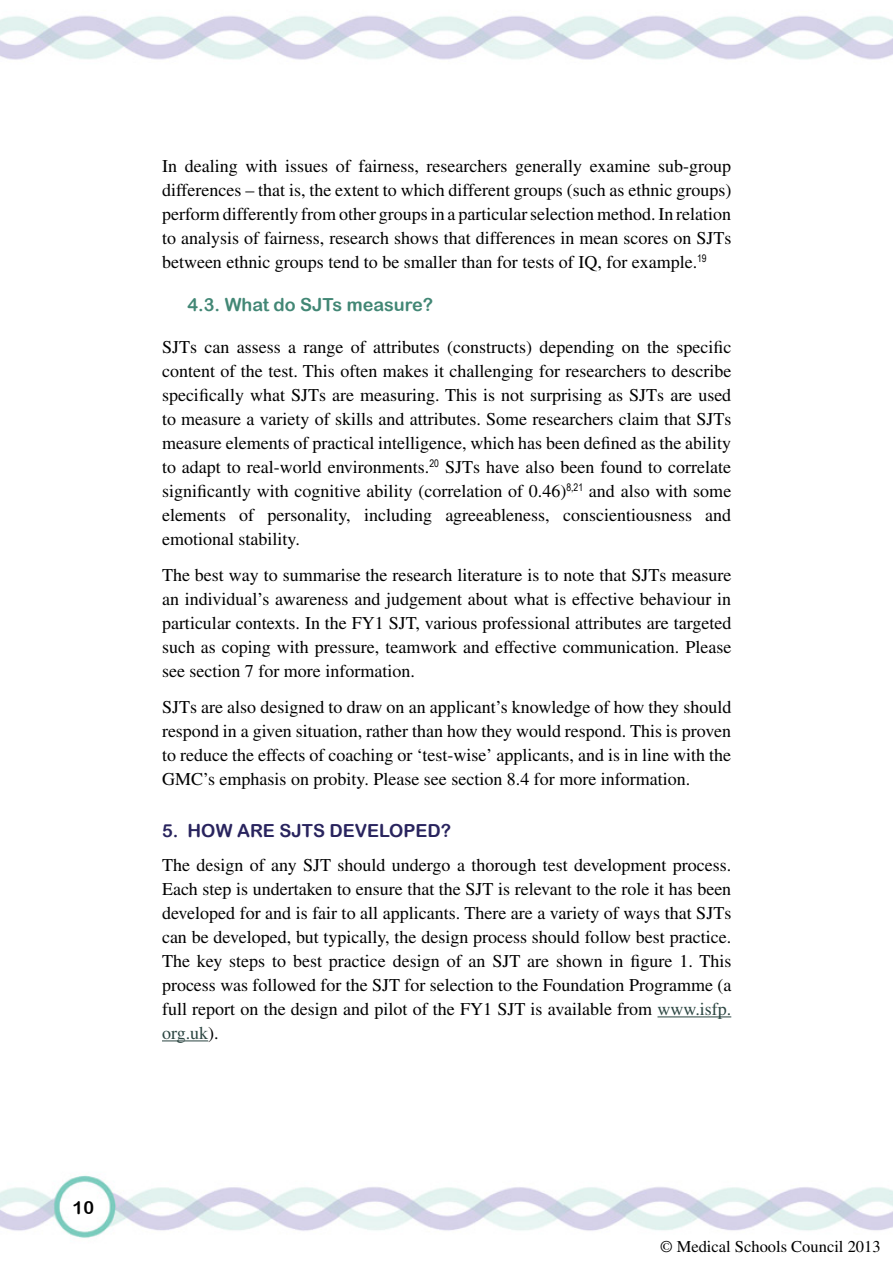
<style>
.page{position:relative;width:893px;height:1263px;background:#fff}
.page>*{position:absolute;margin:0;border:0;box-sizing:border-box;transform-origin:0 0}
.t1{font:18px/24px "Times LT Std";color:#000;text-align:justify}
.t2{font:18px "Arial Rounded MT Bold";color:#428775}
.t3{font:18px "Arial Rounded MT Bold";color:#29245e}
.t4{font:18px "Arial Rounded MT Bold";color:#000}
.t5{font:16.5px "Times LT Std";color:#000}
.s1{color:#2b4541}
</style>
<div class="page">
<img style="left:0;top:15px;width:893px;height:1223px">
<hr style="left:657px;top:1016px;width:74px;height:1px;background:#2b4541">
<hr style="left:162px;top:1040px;width:46px;height:1px;background:#2b4541">
<p class="t4" style="left:73px;top:1197px;width:23px">10</p>
<p class="t1" style="left:162px;top:154px;width:571px">In dealing with issues of fairness, researchers generally examine sub-group differences – that is, the extent to which different groups (such as ethnic groups) perform differently from other groups in a particular selection method. In relation to analysis of fairness, research shows that differences in mean scores on SJTs between ethnic groups tend to be smaller than for tests of IQ, for example.<sup>19</sup></p>
<p class="t2" style="left:188px;top:294px;width:247px">4.3. WHAT DO SJTS MEASURE?</p>
<p class="t1" style="left:162px;top:335px;width:571px">SJTs can assess a range of attributes (constructs) depending on the specific content of the test. This often makes it challenging for researchers to describe specifically what SJTs are measuring. This is not surprising as SJTs are used to measure a variety of skills and attributes. Some researchers claim that SJTs measure elements of practical intelligence, which has been defined as the ability to adapt to real-world environments.<sup>20</sup> SJTs have also been found to correlate significantly with cognitive ability (correlation of 0.46)<sup>8,21</sup> and also with some elements of personality, including agreeableness, conscientiousness and emotional stability.</p>
<p class="t1" style="left:162px;top:563px;width:571px">The best way to summarise the research literature is to note that SJTs measure an individual’s awareness and judgement about what is effective behaviour in particular contexts. In the FY1 SJT, various professional attributes are targeted such as coping with pressure, teamwork and effective communication. Please see section 7 for more information.</p>
<p class="t1" style="left:162px;top:695px;width:571px">SJTs are also designed to draw on an applicant’s knowledge of how they should respond in a given situation, rather than how they would respond. This is proven to reduce the effects of coaching or ‘test-wise’ applicants, and is in line with the GMC’s emphasis on probity. Please see section 8.4 for more information.</p>
<p class="t3" style="left:162px;top:819px;width:89px">5. HOW ARE</p>
<p class="t3" style="left:279px;top:819px;width:173px">SJTS DEVELOPED?</p>
<p class="t1" style="left:162px;top:853px;width:571px">The design of any SJT should undergo a thorough test development process.<br>Each step is undertaken to ensure that the SJT is relevant to the role it has been developed for and is fair to all applicants. There are a variety of ways that SJTs can be developed, but typically, the design process should follow best practice.<br>The key steps to best practice design of an SJT are shown in figure 1. This process was followed for the SJT for selection to the Foundation Programme (a full report on the design and pilot of the FY1 SJT is available from <span class="s1">www.isfp. org.uk</span>).</p>
<p class="t5" style="left:660px;top:1237px;width:222px">© Medical Schools Council 2013</p>
</div>
